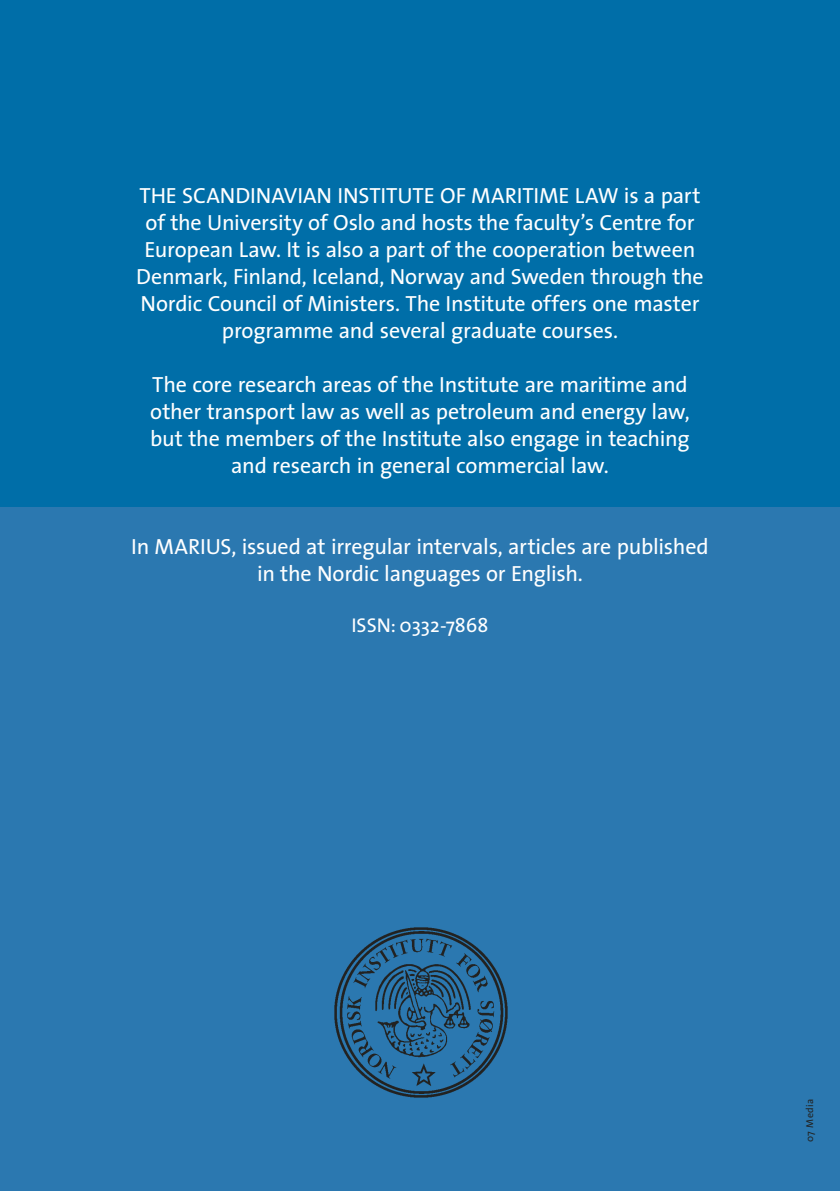
<style>
.page{position:relative;width:840px;height:1191px;background:#fff}
.page>*{position:absolute;margin:0;border:0;box-sizing:border-box;transform-origin:0 0}
.t1{font:22px/27px "The Sans";letter-spacing:-.01em;color:#fff;text-align:center}
.t2{font:20px "The Sans";color:#fff}
.t3{font:10px "The Sans";letter-spacing:.04em;color:#222221}
</style>
<div class="page">
<div style="left:0;top:506px;width:839px;height:685px;background:#2b78b0"></div>
<div style="left:0;top:0;width:839px;height:506px;background:#006ea8"></div>
<img style="left:334px;top:927px;width:173px;height:170px">
<p class="t1" style="left:136px;top:182px;width:569px">THE SCANDINAVIAN INSTITUTE OF MARITIME LAW is a part of the University of Oslo and hosts the faculty’s Centre for European Law. It is also a part of the cooperation between Denmark, Finland, Iceland, Norway and Sweden through the Nordic Council of Ministers. The Institute offers one master programme and several graduate courses.</p>
<p class="t1" style="left:150px;top:371px;width:540px">The core research areas of the Institute are maritime and other transport law as well as petroleum and energy law, but the members of the Institute also engage in teaching and research in general commercial law.</p>
<p class="t1" style="left:131px;top:533px;width:578px">In MARIUS, issued at irregular intervals, articles are published in the Nordic languages or English.</p>
<p class="t2" style="left:351px;top:609px;width:139px">ISSN: 0332-7868</p>
<p class="t3" style="left:801px;top:1142px;width:45px;rotate:-90deg">07 Media</p>
</div>
